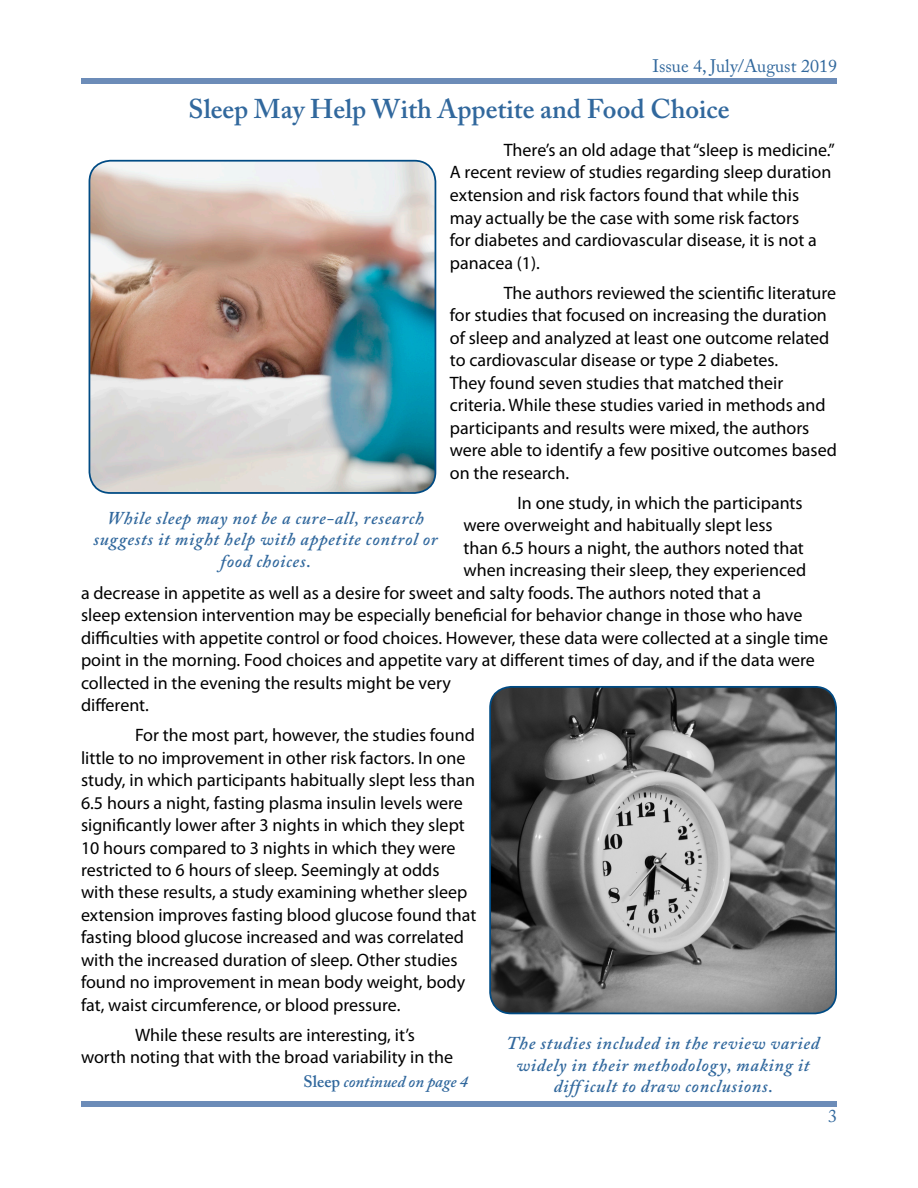
<style>
.page{position:relative;width:918px;height:1188px;background:#fff}
.page>*{position:absolute;margin:0;border:0;box-sizing:border-box;transform-origin:0 0}
.Heading_1{font:600 27px "Adobe Caslon Pro";color:#31689d}
.Article_Text{font:18px/22.5px "Myriad Pro";color:#000}
.Image_Quote{font:italic 600 18px/21.6px "Adobe Caslon Pro";letter-spacing:.04em;color:#31689d;text-align:center}
.t1{font:18px "Adobe Caslon Pro";color:#31689d}
.Continued{font:italic 600 16.5px "Adobe Caslon Pro";color:#31689d}
.s1{font-style:normal}
</style>
<div class="page">
<div style="left:81px;top:1101px;width:756px;height:6px;background:#6c8cb8"></div>
<div style="left:81px;top:78px;width:756px;height:6px;background:#6c8cb8"></div>
<img style="left:89px;top:161px;width:346px;height:332px">
<div style="left:89px;top:160px;width:347px;height:334px;border:2px solid #004b84;border-radius:21px"></div>
<img style="left:490px;top:687px;width:346px;height:326px">
<div style="left:489px;top:686px;width:348px;height:328px;border:2px solid #004b84;border-radius:21px"></div>
<p class="t1" style="left:652px;top:55px;width:186px">Issue 4, July/August 2019</p>
<p class="Heading_1" style="left:188px;top:93px;width:543px">Sleep May Help With Appetite and Food Choice</p>
<p class="Article_Text" style="left:450px;top:138px;width:387px;text-indent:54px">There’s an old adage that “sleep is medicine.” A recent review of studies regarding sleep duration extension and risk factors found that while this may actually be the case with some risk factors<br>for diabetes and cardiovascular disease, it is not a panacea (1).</p>
<p class="Article_Text" style="left:450px;top:281px;width:389px;text-indent:54px">The authors reviewed the scientific literature for studies that focused on increasing the duration of sleep and analyzed at least one outcome related to cardiovascular disease or type 2 diabetes.<br>They found seven studies that matched their criteria. While these studies varied in methods and participants and results were mixed, the authors were able to identify a few positive outcomes based on the research.</p>
<p class="Article_Text" style="left:518px;top:491px;width:287px">In one study, in which the participants</p>
<p class="Article_Text" style="left:464px;top:513px;width:311px">were overweight and habitually slept less</p>
<p class="Article_Text" style="left:464px;top:536px;width:342px">than 6.5 hours a night, the authors noted that</p>
<p class="Article_Text" style="left:464px;top:558px;width:344px">when increasing their sleep, they experienced</p>
<p class="Article_Text" style="left:81px;top:581px;width:682px">a decrease in appetite as well as a desire for sweet and salty foods. The authors noted that a</p>
<p class="Article_Text" style="left:81px;top:603px;width:723px">sleep extension intervention may be especially beneficial for behavior change in those who have</p>
<p class="Article_Text" style="left:81px;top:626px;width:749px">difficulties with appetite control or food choices. However, these data were collected at a single time</p>
<p class="Article_Text" style="left:81px;top:648px;width:736px">point in the morning. Food choices and appetite vary at different times of day, and if the data were</p>
<p class="Article_Text" style="left:81px;top:671px;width:371px">collected in the evening the results might be very</p>
<p class="Article_Text" style="left:81px;top:693px;width:69px">different.</p>
<p class="Article_Text" style="left:81px;top:723px;width:397px;text-indent:54px">For the most part, however, the studies found little to no improvement in other risk factors. In one study, in which participants habitually slept less than 6.5 hours a night, fasting plasma insulin levels were significantly lower after 3 nights in which they slept 10 hours compared to 3 nights in which they were restricted to 6 hours of sleep. Seemingly at odds with these results, a study examining whether sleep extension improves fasting blood glucose found that fasting blood glucose increased and was correlated with the increased duration of sleep. Other studies found no improvement in mean body weight, body fat, waist circumference, or blood pressure.</p>
<p class="Article_Text" style="left:81px;top:1023px;width:374px;text-indent:54px">While these results are interesting, it’s worth noting that with the broad variability in the</p>
<p class="Image_Quote" style="left:93px;top:507px;width:346px">While sleep may not be a cure-all, research suggests it might help with appetite control or food choices.</p>
<p class="Image_Quote" style="left:507px;top:1032px;width:314px">The studies included in the review varied widely in their methodology, making it diff icult to draw conclusions.</p>
<p class="Continued" style="left:304px;top:1071px;width:166px"><span class="s1">Sleep</span> continued on page 4</p>
<p class="t1" style="left:828px;top:1105px;width:10px">3</p>
</div>
